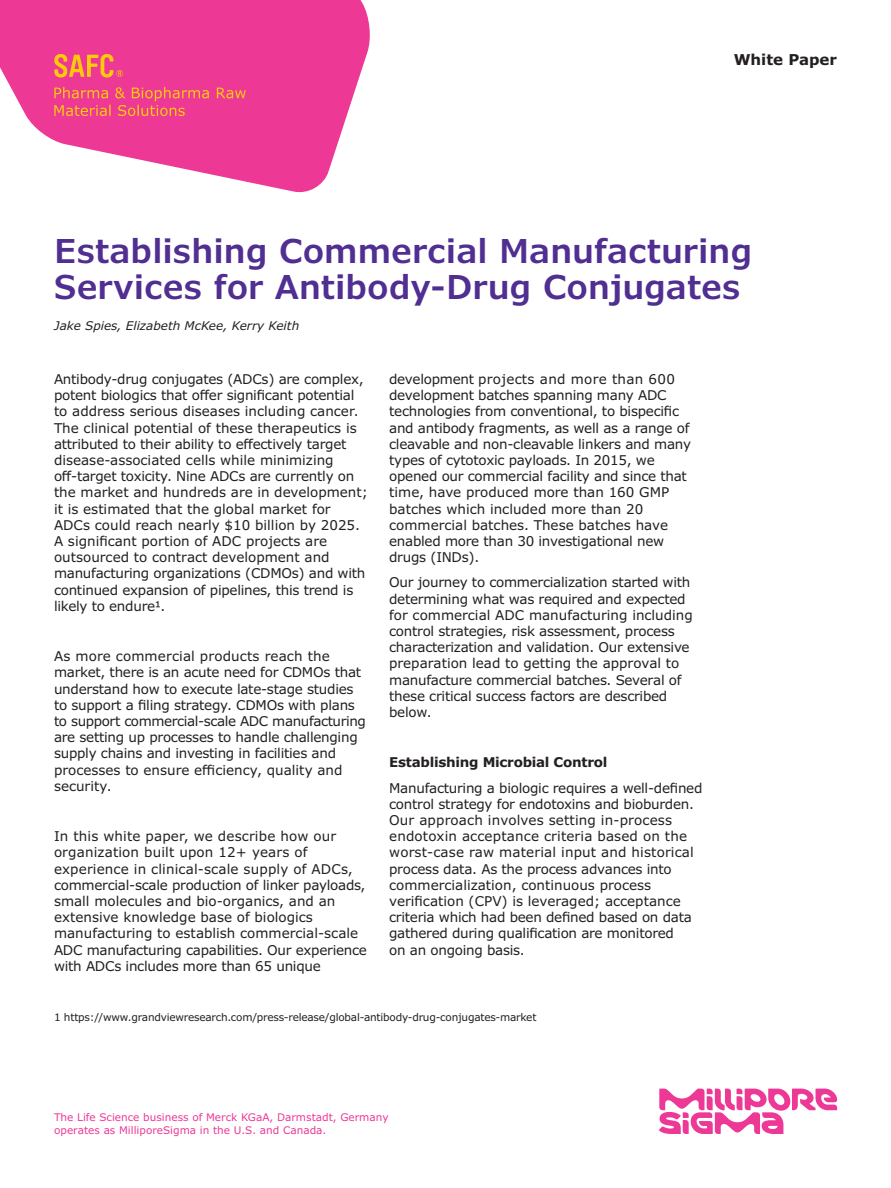
<style>
.page{position:relative;width:891px;height:1188px;background:#fff}
.page>*{position:absolute;margin:0;border:0;box-sizing:border-box;transform-origin:0 0}
.t1{font:600 33px/36px "Verdana Pro";color:#502e92}
.t2{font:700 15px "Verdana Pro";color:#231f20}
.t3{font:13.5px/16.2px "Verdana Pro";letter-spacing:-.02em;color:#231f20}
.t4{font:13.5px/16.2px "Verdana Pro";color:#231f20}
.t5{font:700 13.5px "Verdana Pro";letter-spacing:-.02em;color:#231f20}
.t6{font:italic 12px "Verdana Pro";color:#231f20}
.t7{font:10.5px/12.6px "Verdana Pro";color:#ed3896}
.t8{font:10.5px "Verdana Pro";letter-spacing:-.02em;color:#231f20}
</style>
<div class="page">
<svg style="left:659px;top:1089px;width:178px;height:45px"></svg>
<svg style="left:0;top:0;width:370px;height:193px;fill:#ed3896"></svg>
<svg style="left:54px;top:87px;width:192px;height:29px;background:#ef527c"></svg>
<svg style="left:54px;top:54px;width:69px;height:24px;background:#f3715e"></svg>
<p class="t2" style="left:734px;top:50px;width:105px">White Paper</p>
<h1 class="t1" style="left:54px;top:234px;width:699px">Establishing Commercial Manufacturing<br>Services for Antibody-Drug Conjugates</h1>
<p class="t6" style="left:54px;top:318px;width:246px">Jake Spies, Elizabeth McKee, Kerry Keith</p>
<p class="t4" style="left:54px;top:371px;width:315px">Antibody-drug conjugates (ADCs) are complex, potent biologics that offer significant potential to address serious diseases including cancer.<br>The clinical potential of these therapeutics is attributed to their ability to effectively target disease-associated cells while minimizing off-target toxicity. Nine ADCs are currently on the market and hundreds are in development; it is estimated that the global market for ADCs could reach nearly $10 billion by 2025.<br>A significant portion of ADC projects are outsourced to contract development and manufacturing organizations (CDMOs) and with continued expansion of pipelines, this trend is likely to endure1.</p>
<p class="t3" style="left:54px;top:648px;width:313px">As more commercial products reach the market, there is an acute need for CDMOs that understand how to execute late-stage studies to support a filing strategy. CDMOs with plans to support commercial-scale ADC manufacturing are setting up processes to handle challenging supply chains and investing in facilities and processes to ensure efficiency, quality and security.</p>
<p class="t4" style="left:54px;top:828px;width:314px">In this white paper, we describe how our organization built upon 12+ years of experience in clinical-scale supply of ADCs, commercial-scale production of linker payloads, small molecules and bio-organics, and an extensive knowledge base of biologics manufacturing to establish commercial-scale ADC manufacturing capabilities. Our experience with ADCs includes more than 65 unique</p>
<p class="t3" style="left:389px;top:371px;width:303px">development projects and more than 600 development batches spanning many ADC technologies from conventional, to bispecific and antibody fragments, as well as a range of cleavable and non-cleavable linkers and many types of cytotoxic payloads. In 2015, we opened our commercial facility and since that time, have produced more than 160 GMP batches which included more than 20 commercial batches. These batches have enabled more than 30 investigational new drugs (INDs).</p>
<p class="t3" style="left:389px;top:575px;width:305px">Our journey to commercialization started with determining what was required and expected for commercial ADC manufacturing including control strategies, risk assessment, process characterization and validation. Our extensive preparation lead to getting the approval to manufacture commercial batches. Several of these critical success factors are described below.</p>
<p class="t5" style="left:389px;top:754px;width:220px">Establishing Microbial Control</p>
<p class="t3" style="left:389px;top:780px;width:315px">Manufacturing a biologic requires a well-defined control strategy for endotoxins and bioburden.<br>Our approach involves setting in-process endotoxin acceptance criteria based on the worst-case raw material input and historical process data. As the process advances into commercialization, continuous process verification (CPV) is leveraged; acceptance criteria which had been defined based on data gathered during qualification are monitored<br>on an ongoing basis.</p>
<p class="t8" style="left:54px;top:1010px;width:484px">1 https://www.grandviewresearch.com/press-release/global-antibody-drug-conjugates-market</p>
<p class="t7" style="left:54px;top:1111px;width:336px">The Life Science business of Merck KGaA, Darmstadt, Germany operates as MilliporeSigma in the U.S. and Canada.</p>
</div>
